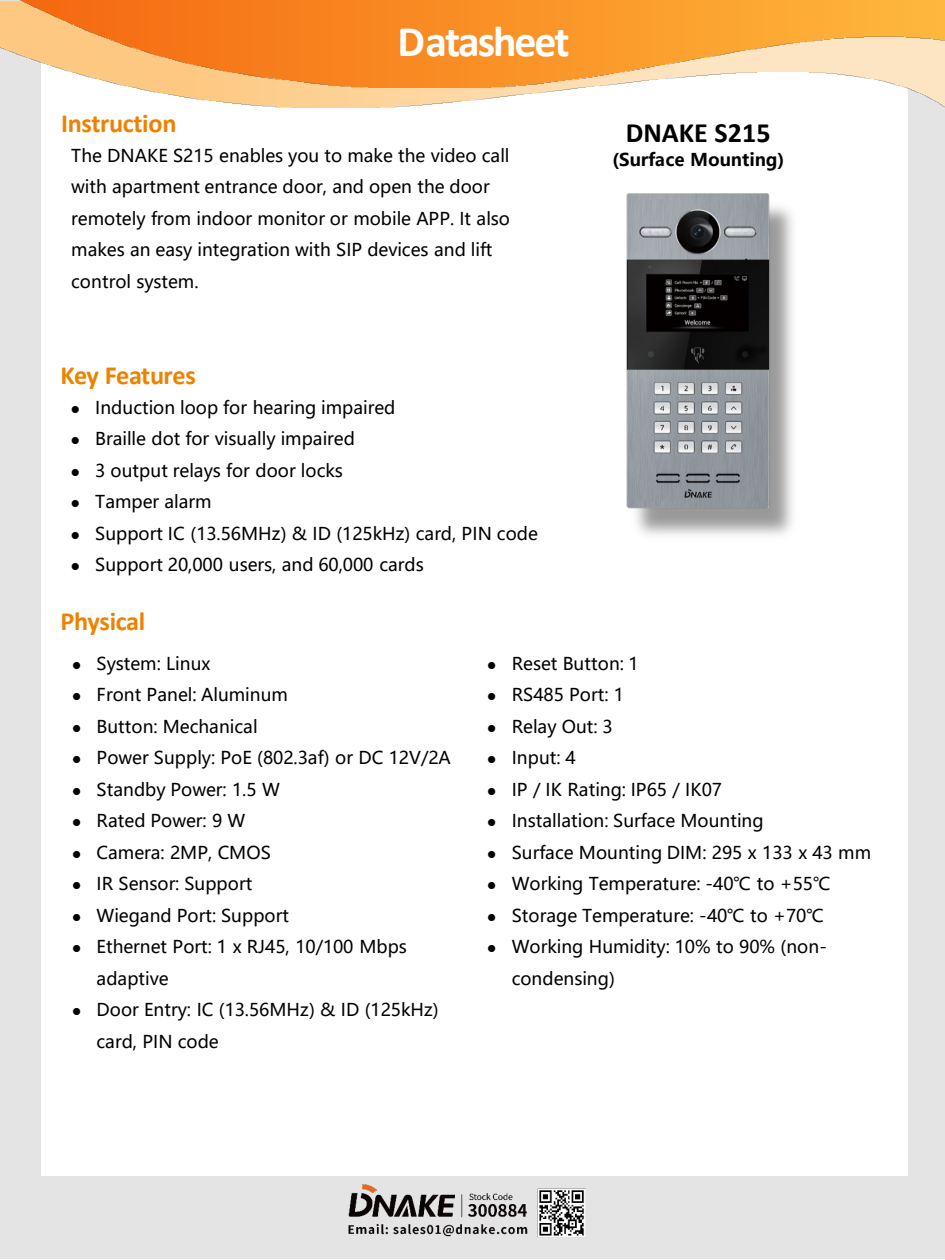
<style>
.page{position:relative;width:945px;height:1260px;background:#fff}
.page>*{position:absolute;margin:0;border:0;box-sizing:border-box;transform-origin:0 0}
.t1{font:700 43.75px "Calibri";letter-spacing:-.045em;color:#fff}
.t2{font:700 28px "Calibri";letter-spacing:.005em;color:#000}
.t3{font:700 26.25px "Calibri";letter-spacing:-.015em;color:#ee8200}
.t4{font:17.5px/31.5px "Microsoft Ya Hei";letter-spacing:.005em;color:#000}
.t5{font:700 17.5px "Microsoft Ya Hei";letter-spacing:-.005em;color:#000}
</style>
<div class="page">
<div style="left:0;top:1px;width:945px;height:1258px;background:#e4e4e4"></div>
<div style="left:41px;top:61px;width:867px;height:1115px;background:#fff"></div>
<img style="left:0;top:0;width:945px;height:108px">
<img style="left:17px;top:0;width:928px;height:88px">
<img style="left:348px;top:1184px;width:238px;height:54px">
<img style="left:626px;top:193px;width:147px;height:316px">
<h3 class="t3" style="left:61px;top:105px;width:117px">Instruction</h3>
<h1 class="t1" style="left:398px;top:11px;width:173px">Datasheet</h1>
<p class="t2" style="left:626px;top:113px;width:146px">DNAKE S215</p>
<p class="t4" style="left:71px;top:139px;width:440px">The DNAKE S215 enables you to make the video call</p>
<p class="t5" style="left:613px;top:148px;width:173px">(Surface Mounting)</p>
<p class="t4" style="left:71px;top:170px;width:440px">with apartment entrance door, and open the door remotely from indoor monitor or mobile APP. It also makes an easy integration with SIP devices and lift control system.</p>
<h3 class="t3" style="left:60px;top:357px;width:137px">Key Features</h3>
<p class="t4" style="left:71px;top:391px;width:326px">● Induction loop for hearing impaired</p>
<p class="t4" style="left:71px;top:422px;width:286px">● Braille dot for visually impaired</p>
<p class="t4" style="left:71px;top:454px;width:274px">● 3 output relays for door locks</p>
<p class="t4" style="left:71px;top:485px;width:142px">● Tamper alarm</p>
<p class="t4" style="left:71px;top:517px;width:469px">● Support IC (13.56MHz) &amp; ID (125kHz) card, PIN code</p>
<p class="t4" style="left:71px;top:548px;width:355px">● Support 20,000 users, and 60,000 cards</p>
<h3 class="t3" style="left:60px;top:602px;width:86px">Physical</h3>
<p class="t4" style="left:72px;top:647px;width:140px">● System: Linux</p>
<p class="t4" style="left:72px;top:679px;width:217px">● Front Panel: Aluminum</p>
<p class="t4" style="left:72px;top:710px;width:187px">● Button: Mechanical</p>
<p class="t4" style="left:72px;top:742px;width:380px">● Power Supply: PoE (802.3af) or DC 12V/2A</p>
<p class="t4" style="left:72px;top:773px;width:209px">● Standby Power: 1.5 W</p>
<p class="t4" style="left:72px;top:805px;width:175px">● Rated Power: 9 W</p>
<p class="t4" style="left:72px;top:836px;width:200px">● Camera: 2MP, CMOS</p>
<p class="t4" style="left:72px;top:868px;width:182px">● IR Sensor: Support</p>
<p class="t4" style="left:72px;top:899px;width:218px">● Wiegand Port: Support</p>
<p class="t4" style="left:97px;top:931px;width:312px;text-indent:-24px">● Ethernet Port: 1 x RJ45, 10/100 Mbps adaptive</p>
<p class="t4" style="left:97px;top:994px;width:344px;text-indent:-24px">● Door Entry: IC (13.56MHz) &amp; ID (125kHz) card, PIN code</p>
<p class="t4" style="left:487px;top:647px;width:153px">● Reset Button: 1</p>
<p class="t4" style="left:487px;top:679px;width:138px">● RS485 Port: 1</p>
<p class="t4" style="left:487px;top:710px;width:127px">● Relay Out: 3</p>
<p class="t4" style="left:487px;top:742px;width:90px">● Input: 4</p>
<p class="t4" style="left:487px;top:773px;width:236px">● IP / IK Rating: IP65 / IK07</p>
<p class="t4" style="left:487px;top:805px;width:278px">● Installation: Surface Mounting</p>
<p class="t4" style="left:487px;top:836px;width:385px">● Surface Mounting DIM: 295 x 133 x 43 mm</p>
<p class="t4" style="left:487px;top:868px;width:345px">● Working Temperature: -40℃ to +55℃</p>
<p class="t4" style="left:487px;top:899px;width:338px">● Storage Temperature: -40℃ to +70℃</p>
<p class="t4" style="left:512px;top:931px;width:317px;text-indent:-24px">● Working Humidity: 10% to 90% (non&shy;condensing)</p>
</div>
